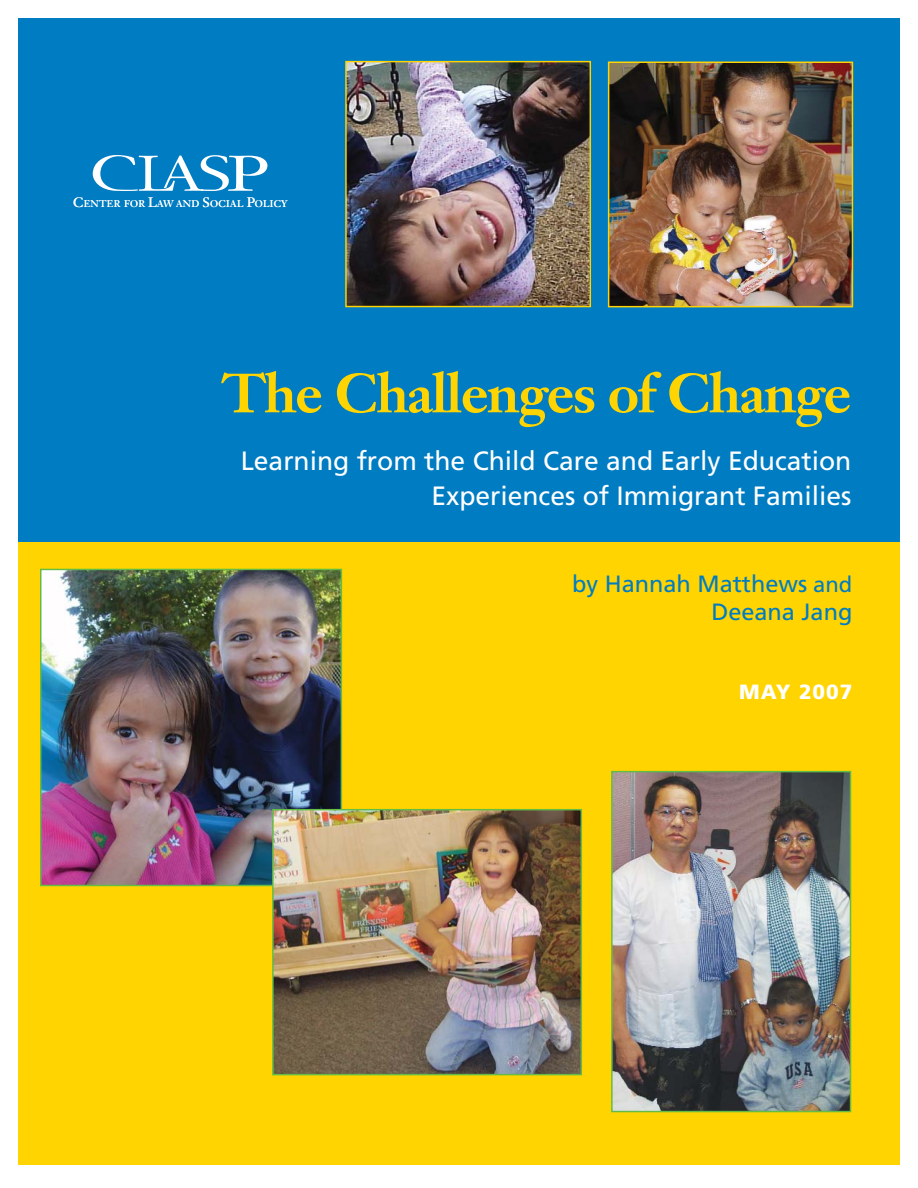
<style>
.page{position:relative;width:918px;height:1188px;background:#fff}
.page>*{position:absolute;margin:0;border:0;box-sizing:border-box;transform-origin:0 0}
.t1{font:700 54.45px "Janson Text";letter-spacing:-.03em;color:#ffd400}
.t2{font:26.4px/35.2px "Frutiger";color:#fff;text-align:right}
.t3{font:23.55px/28.2px "Frutiger";color:#007cc2;text-align:right}
.t4{font:900 20.55px "Frutiger";letter-spacing:.05em;color:#fff}
.t5{font:13.5px "Janson Text";color:#fff}
.t6{font:9.6px "Janson Text";letter-spacing:.03em;color:#fff}
.s1{font-size:13.5px}
.s2{font-size:22.05px}
</style>
<div class="page">
<div style="left:18px;top:531px;width:882px;height:634px;background:#ffd400"></div>
<div style="left:18px;top:18px;width:882px;height:524px;background:#007cc2"></div>
<img style="left:347px;top:63px;width:242px;height:242px">
<div style="left:345px;top:61px;width:246px;height:246px;border:1px solid #ffd400"></div>
<img style="left:42px;top:571px;width:298px;height:313px">
<div style="left:40px;top:569px;width:302px;height:317px;border:1px solid #62bc46"></div>
<img style="left:610px;top:64px;width:241px;height:241px">
<div style="left:608px;top:62px;width:245px;height:245px;border:1px solid #ffd400"></div>
<svg style="left:93px;top:155px;width:174px;height:36px"></svg>
<img style="left:613px;top:773px;width:236px;height:337px">
<div style="left:611px;top:771px;width:240px;height:341px;border:1px solid #62bc46"></div>
<img style="left:274px;top:811px;width:306px;height:262px">
<div style="left:272px;top:809px;width:310px;height:266px;border:1px solid #62bc46"></div>
<p class="t5" style="left:73px;top:197px;width:12px">C</p>
<p class="t6" style="left:84px;top:200px;width:206px">ENTER FOR <span class="s1">L</span>AW AND <span class="s1">S</span>OCIAL <span class="s1">P</span>OLICY</p>
<p class="t1" style="left:222px;top:371px;width:631px">The Challenges of Change</p>
<p class="t2" style="left:241px;top:445px;width:612px">Learning from the Child Care and Early Education<br>Experiences of Immigrant Families</p>
<p class="t3" style="left:572px;top:571px;width:282px">by Hannah Matthews <span class="s2">and<br></span>Deeana Jang</p>
<p class="t4" style="left:739px;top:683px;width:115px">MAY 2007</p>
</div>
